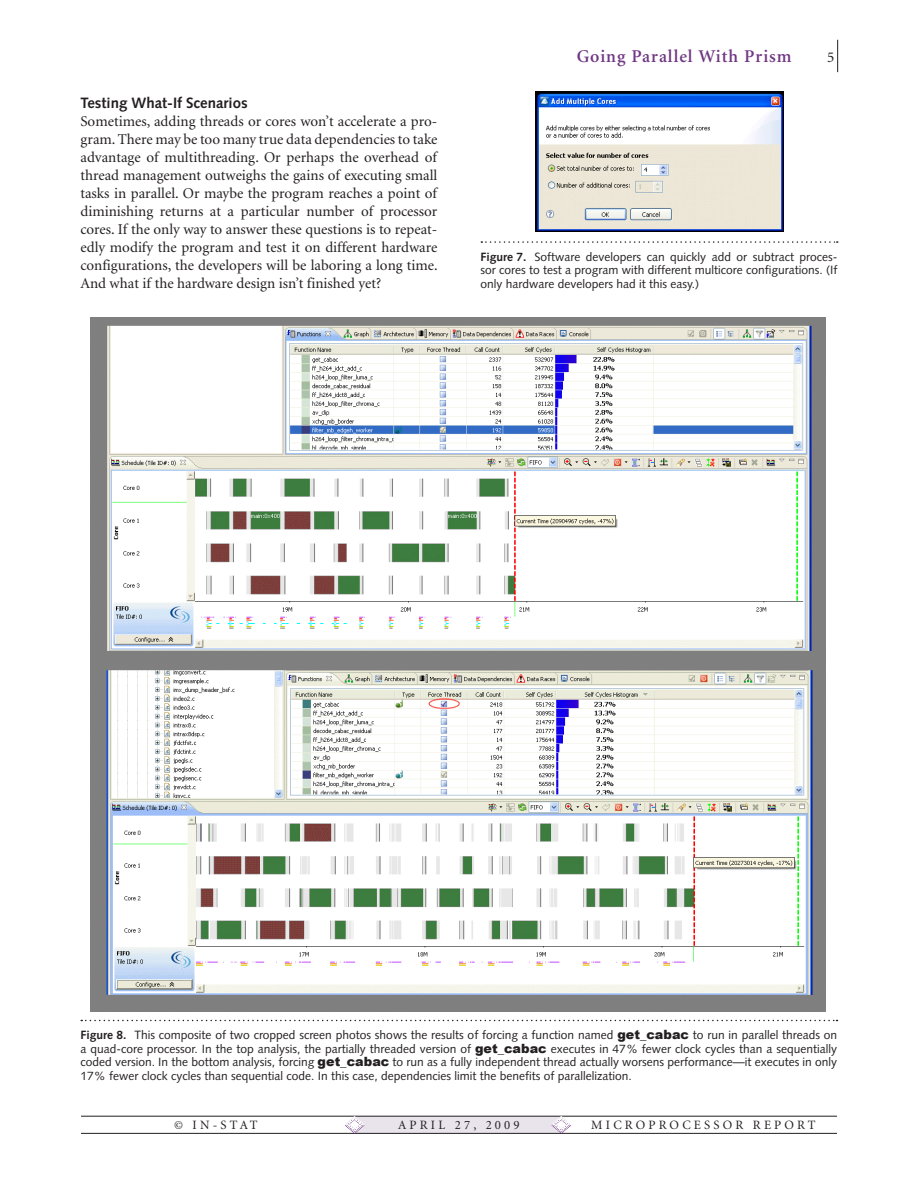
<style>
.page{position:relative;width:918px;height:1188px;background:#fff}
.page>*{position:absolute;margin:0;border:0;box-sizing:border-box;transform-origin:0 0}
.t1{font:600 18px "Minion";letter-spacing:.05em;color:#703783}
.Normal_no_indent{font:15px/18px "Minion";color:#231f20;text-align:justify}
.Subhead{font:700 15px "Syntax";color:#231f20}
.t2{font:12.75px "Minion";letter-spacing:.25em;color:#231f20}
.Figure_Caption{font:12px/13.5px "Syntax";color:#231f20;text-align:justify}
.s1{font-weight:700}
.s2{font-family:"Arial";font-weight:900;font-size:12.75px}
</style>
<div class="page">
<hr style="left:837px;top:40px;width:1px;height:32px;background:#231f20">
<div style="left:354px;top:1116px;width:207px;height:17px;background:#e9e3ec"></div>
<hr style="left:81px;top:1116px;width:756px;height:1px;background:#231f20">
<hr style="left:81px;top:1133px;width:756px;height:1px;background:#231f20">
<svg style="left:552px;top:1116px;width:19px;height:17px"></svg>
<svg style="left:345px;top:1117px;width:19px;height:16px"></svg>
<img style="left:535px;top:91px;width:249px;height:141px">
<svg style="left:481px;top:241px;width:357px;height:2px"></svg>
<img style="left:90px;top:317px;width:735px;height:695px">
<svg style="left:81px;top:1020px;width:756px;height:1px"></svg>
<p class="Subhead" style="left:80px;top:94px;width:169px">Testing What-If Scenarios</p>
<p class="Normal_no_indent" style="left:80px;top:113px;width:359px">Sometimes, adding threads or cores won’t accelerate a pro&shy;gram. There may be too many true data dependencies to take advantage of multithreading. O r perhaps the overhead of thread management outweighs the gains of executing small tasks in parallel. Or maybe the program reaches a point of diminishing returns at a particular number of processor cores. If the only way to answer these questions is to repeat&shy;edly modify the program and test it on different hardware configurations, the developers will be laboring a long time.<br>And what if the hardware design isn’t finished yet?</p>
<h1 class="t1" style="left:577px;top:47px;width:216px">Going Parallel With Prism</h1>
<p class="Figure_Caption" style="left:481px;top:250px;width:358px"><span class="s1">Figure 7.</span> Software developers can quickly add or subtract proces&shy;sor cores to test a program with different multicore configurations. (If only hardware developers had it this easy.)</p>
<p class="Figure_Caption" style="left:80px;top:1028px;width:758px"><span class="s1">Figure 8.</span> This composite of two cropped screen photos shows the results of forcing a function named <span class="s2">get_cabac</span> to run in parallel threads on a quad-core processor. In the top analysis, the partially threaded version of <span class="s2">get_cabac</span> executes in 47% fewer clock cycles than a sequentially coded version. In the bottom analysis, forcing <span class="s2">get_cabac</span> to run as a fully independent thread actually worsens performance—it executes in only 17% fewer clock cycles than sequential code. In this case, dependencies limit the benefits of parallelization.</p>
<p class="t2" style="left:174px;top:1119px;width:85px">© In-Stat</p>
<p class="t2" style="left:398px;top:1119px;width:123px">April 27, 2009</p>
<p class="t2" style="left:591px;top:1119px;width:226px">microprocess or report</p>
</div>
